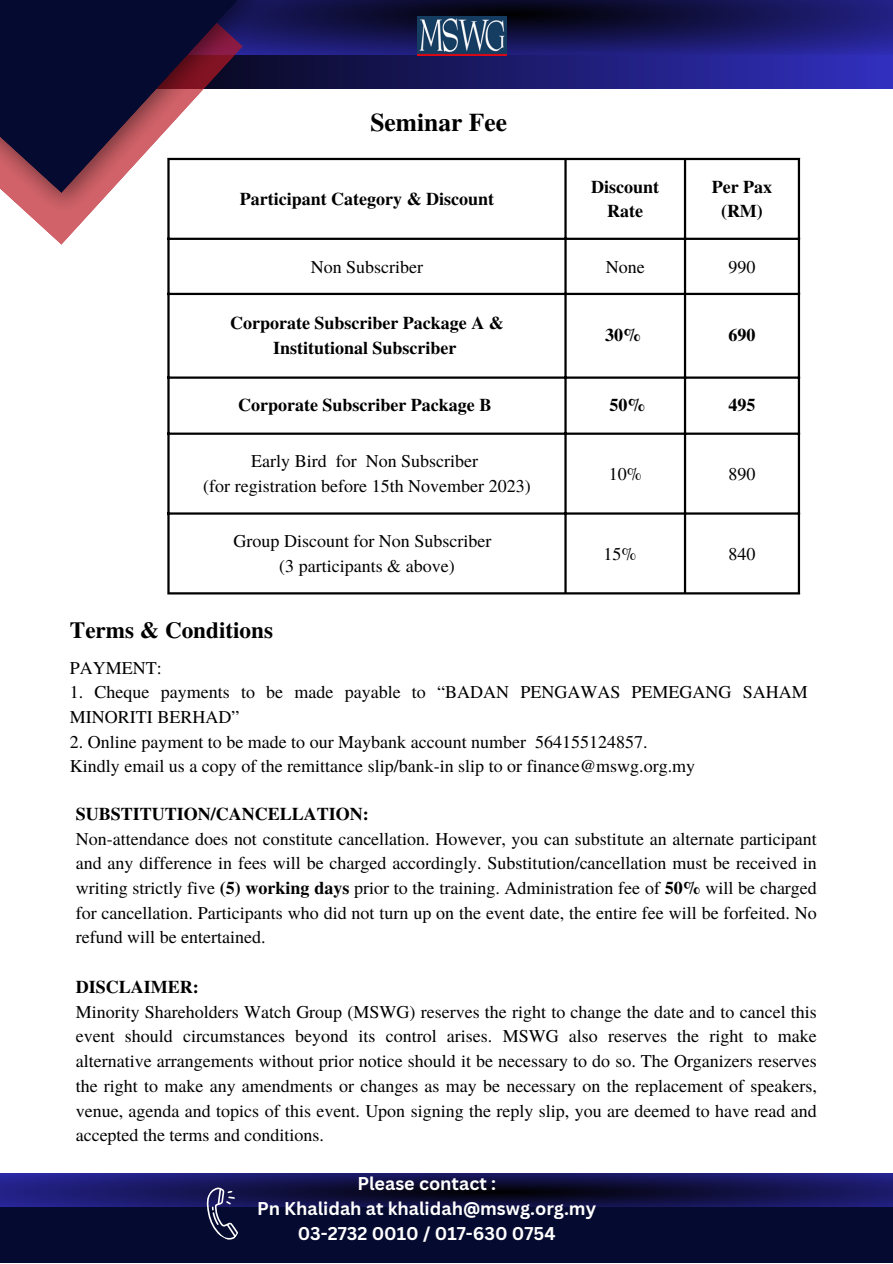
<style>
.page{position:relative;width:893px;height:1264px;background:#fff}
.page>*{position:absolute;margin:0;border:0;box-sizing:border-box;transform-origin:0 0}
.t1{font:700 25.5px "Te X Gyre Termes";color:#000}
.t2{font:700 23.1px "Te X Gyre Termes";color:#000}
.t3{font:18px/24.8px "Te X Gyre Termes";color:#000;text-align:justify}
.t4{font:700 18px/24.8px "Te X Gyre Termes";color:#000;text-align:center}
.t5{font:700 18px "Canva Sans";color:#fff}
.s1{font-weight:700}
</style>
<div class="page">
<svg style="left:393px;top:55px;width:499px;height:34px;background:#232186"></svg>
<svg style="left:0;top:1173px;width:892px;height:34px;background:#151454"></svg>
<svg style="left:393px;top:0;width:499px;height:55px;background:#161556"></svg>
<div style="left:0;top:1207px;width:892px;height:55px;background:#050a30"></div>
<svg style="left:44px;top:229px;width:199px;height:16px"></svg>
<img style="left:5px;top:0;width:388px;height:229px">
<svg style="left:0;top:0;width:285px;height:193px;fill:#0b0a30"></svg>
<img style="left:417px;top:16px;width:89px;height:39px">
<svg style="left:193px;top:1181px;width:62px;height:59px"></svg>
<hr style="left:167px;top:160px;width:3px;height:432px;background:#000">
<hr style="left:564px;top:160px;width:2px;height:432px;background:#000">
<hr style="left:683px;top:160px;width:3px;height:432px;background:#000">
<hr style="left:797px;top:160px;width:3px;height:432px;background:#000">
<hr style="left:167px;top:158px;width:633px;height:2px;background:#000">
<hr style="left:167px;top:238px;width:633px;height:2px;background:#000">
<hr style="left:167px;top:293px;width:633px;height:2px;background:#000">
<hr style="left:167px;top:376px;width:633px;height:3px;background:#000">
<hr style="left:167px;top:432px;width:633px;height:3px;background:#000">
<hr style="left:167px;top:512px;width:633px;height:2px;background:#000">
<hr style="left:167px;top:592px;width:633px;height:2px;background:#000">
<p class="t1" style="left:370px;top:103px;width:138px">Seminar Fee</p>
<p class="t4" style="left:240px;top:186px;width:256px">Participant Category &amp; Discount</p>
<p class="t4" style="left:591px;top:173px;width:69px">Discount<br>Rate</p>
<p class="t4" style="left:711px;top:173px;width:62px">Per Pax (RM)</p>
<p class="t3" style="left:311px;top:253px;width:114px">Non Subscriber</p>
<p class="t3" style="left:605px;top:253px;width:40px">None</p>
<p class="t3" style="left:728px;top:253px;width:28px">990</p>
<p class="t4" style="left:230px;top:309px;width:275px">Corporate Subscriber Package A &amp;<br>Institutional Subscriber</p>
<p class="t4" style="left:605px;top:322px;width:37px">30%</p>
<p class="t4" style="left:728px;top:322px;width:28px">690</p>
<p class="t4" style="left:238px;top:392px;width:255px">Corporate Subscriber Package B</p>
<p class="t4" style="left:609px;top:392px;width:37px">50%</p>
<p class="t4" style="left:728px;top:392px;width:28px">495</p>
<p class="t3" style="left:251px;top:448px;width:228px">Early Bird for Non Subscriber</p>
<p class="t3" style="left:203px;top:473px;width:329px">(for registration before 15th November 2023)</p>
<p class="t3" style="left:608px;top:460px;width:34px">10%</p>
<p class="t3" style="left:728px;top:460px;width:28px">890</p>
<p class="t3" style="left:233px;top:528px;width:259px">Group Discount for Non Subscriber</p>
<p class="t3" style="left:279px;top:552px;width:177px">(3 participants &amp; above)</p>
<p class="t3" style="left:603px;top:540px;width:34px">15%</p>
<p class="t3" style="left:728px;top:540px;width:28px">840</p>
<p class="t2" style="left:70px;top:612px;width:205px">Terms &amp; Conditions</p>
<p class="t3" style="left:70px;top:654px;width:93px">PAYMENT:</p>
<p class="t3" style="left:70px;top:679px;width:739px">1. Cheque payments to be made payable to “BADAN PENGAWAS PEMEGANG SAHAM<br>MINORITI BERHAD”</p>
<p class="t3" style="left:70px;top:728px;width:579px">2. Online payment to be made to our Maybank account number 564155124857.</p>
<p class="t3" style="left:70px;top:753px;width:626px">Kindly email us a copy of the remittance slip/bank-in slip to or finance@mswg.org.my</p>
<p class="t4" style="left:76px;top:800px;width:294px">SUBSTITUTION/CANCELLATION:</p>
<p class="t3" style="left:76px;top:825px;width:742px">Non-attendance does not constitute cancellation. However, you can substitute an alternate participant and any difference in fees will be charged accordingly. Substitution/cancellation must be received in writing strictly five <span class="s1">(5) working days</span> prior to the training. Administration fee of <span class="s1">50%</span> will be charged for cancellation. Participants who did not turn up on the event date, the entire fee will be forfeited. No refund will be entertained.</p>
<p class="t4" style="left:76px;top:973px;width:124px">DISCLAIMER:</p>
<p class="t3" style="left:76px;top:998px;width:742px">Minority Shareholders Watch Group (MSWG) reserves the right to change the date and to cancel this event should circumstances beyond its control arises. MSWG also reserves the right to make alternative arrangements without prior notice should it be necessary to do so. The Organizers reserves the right to make any amendments or changes as may be necessary on the replacement of speakers, venue, agenda and topics of this event. Upon signing the reply slip, you are deemed to have read and accepted the terms and conditions.</p>
<p class="t5" style="left:357px;top:1171px;width:140px">Please contact :</p>
<p class="t5" style="left:257px;top:1195px;width:340px">Pn Khalidah at khalidah@mswg.org.my</p>
<p class="t5" style="left:297px;top:1220px;width:259px">03-2732 0010 / 017-630 0754</p>
</div>
